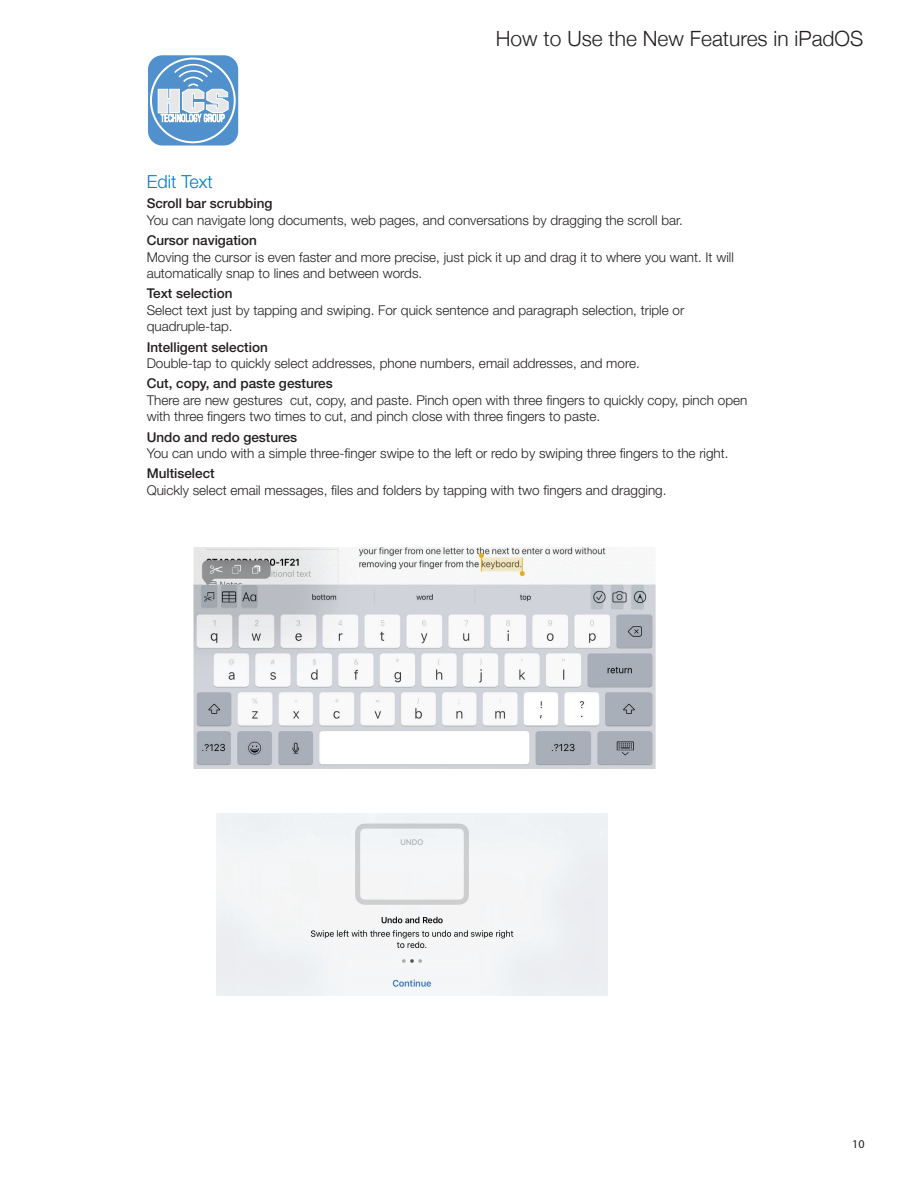
<style>
.page{position:relative;width:918px;height:1188px;background:#fff}
.page>*{position:absolute;margin:0;border:0;box-sizing:border-box;transform-origin:0 0}
.t1{font:300 21px "Helvetica Neue";color:#231f20}
.t2{font:300 18px "Helvetica Neue LT Std";color:#007cc2}
.t3{font:300 13.5px/16.2px "Helvetica Neue LT Std";color:#231f20}
.t4{font:500 13.5px "Helvetica Neue LT Std";color:#231f20}
.t5{font:12px "Myriad Pro";color:#231f20}
</style>
<div class="page">
<svg style="left:147px;top:54px;width:93px;height:93px"></svg>
<div style="left:148px;top:55px;width:90px;height:91px;background:#5090cc;border-radius:14px"></div>
<svg style="left:158px;top:63px;width:71px;height:61px"></svg>
<div style="left:150px;top:58px;width:86px;height:85px;border:2px solid #fff;border-radius:50%"></div>
<div style="left:216px;top:814px;width:392px;height:182px;background:#f2f5f6"></div>
<img style="left:193px;top:547px;width:463px;height:221px">
<h1 class="t1" style="left:496px;top:21px;width:369px">How to Use the New Features in iPadOS</h1>
<h2 class="t2" style="left:147px;top:170px;width:68px">Edit Text</h2>
<p class="t4" style="left:147px;top:196px;width:127px">Scroll bar scrubbing</p>
<p class="t3" style="left:147px;top:211px;width:538px">You can navigate long documents, web pages, and conversations by dragging the scroll bar.</p>
<p class="t4" style="left:147px;top:233px;width:112px">Cursor navigation</p>
<p class="t3" style="left:147px;top:248px;width:589px">Moving the cursor is even faster and more precise, just pick it up and drag it to where you want. It will automatically snap to lines and between words.</p>
<p class="t4" style="left:147px;top:286px;width:87px">Text selection</p>
<p class="t3" style="left:147px;top:301px;width:539px">Select text just by tapping and swiping. For quick sentence and paragraph selection, triple or quadruple‑tap.</p>
<p class="t4" style="left:147px;top:339px;width:123px">Intelligent selection</p>
<p class="t3" style="left:147px;top:355px;width:495px">Double-tap to quickly select addresses, phone numbers, email addresses, and more.</p>
<p class="t4" style="left:147px;top:376px;width:188px">Cut, copy, and paste gestures</p>
<p class="t3" style="left:147px;top:391px;width:602px">There are new gestures cut, copy, and paste. Pinch open with three fingers to quickly copy, pinch open with three fingers two times to cut, and pinch close with three fingers to paste.</p>
<p class="t4" style="left:147px;top:429px;width:152px">Undo and redo gestures</p>
<p class="t3" style="left:147px;top:445px;width:583px">You can undo with a simple three‑finger swipe to the left or redo by swiping three fingers to the right.</p>
<p class="t4" style="left:147px;top:466px;width:70px">Multiselect</p>
<p class="t3" style="left:147px;top:481px;width:521px">Quickly select email messages, files and folders by tapping with two fingers and dragging.</p>
<p class="t5" style="left:852px;top:1137px;width:14px">10</p>
</div>
